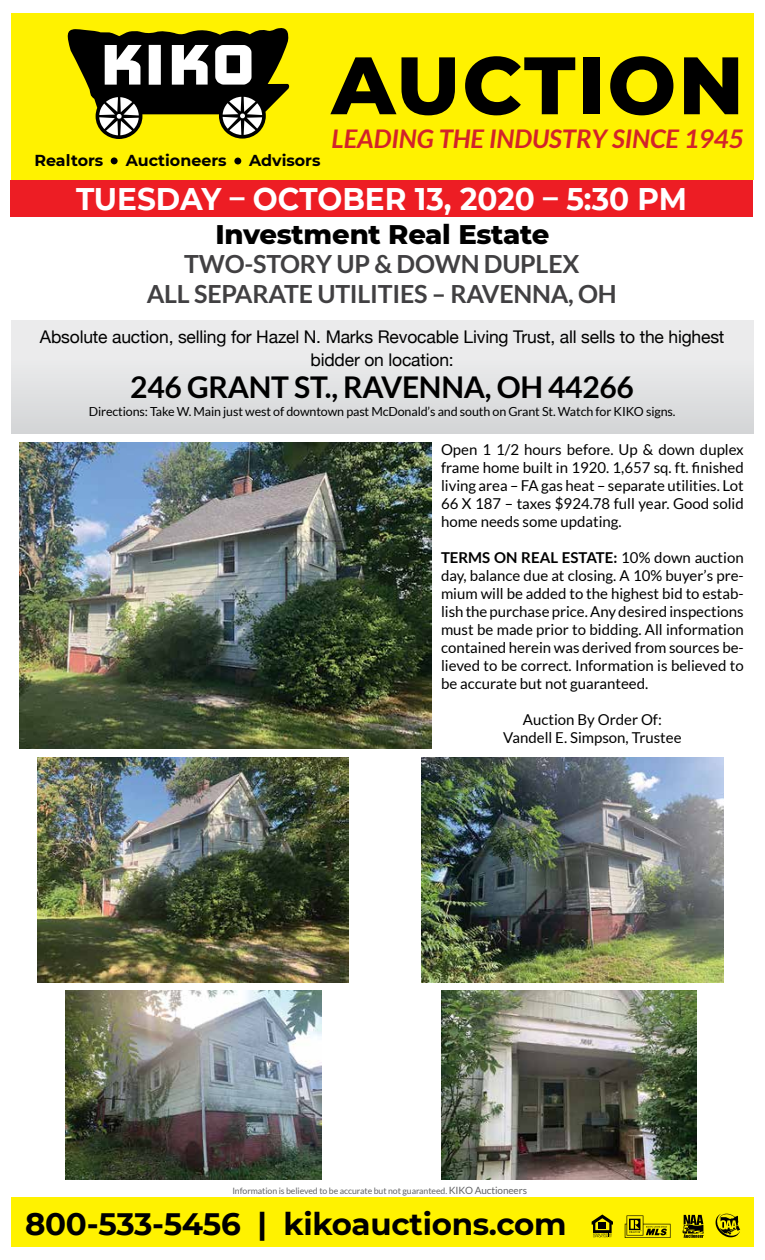
<style>
.page{position:relative;width:765px;height:1260px;background:#fff}
.page>*{position:absolute;margin:0;border:0;box-sizing:border-box;transform-origin:0 0}
.t1{font:800 81.25px "Montserrat";letter-spacing:.025em;color:#000}
.t2{font:700 31.25px "Montserrat";color:#fff;scale:.95 1}
.t3{font:700 31px "Montserrat";letter-spacing:-.01em;color:#000}
.t4{font:700 30px "Lato";letter-spacing:-.01em;color:#000}
.t5{font:800 27.5px "Montserrat";letter-spacing:-.01em;color:#000}
.t6{font:italic 700 25.75px "Lato";color:#d2232a}
.t7{font:700 25px/30px "Lato";letter-spacing:-.01em;color:#414042;text-align:center}
.t8{font:17.5px/23.8px "Helvetica Neue";letter-spacing:-.01em;color:#000;text-align:center}
.t9{font:700 15.88px "Montserrat";color:#000}
.t10{font:15px/18px "Lato";color:#000;text-align:justify}
.t11{font:12.5px "Lato";letter-spacing:-.01em;color:#000}
.t12{font:8.75px "Lato";letter-spacing:-.01em;color:#636466}
.s1{font-weight:700}
.s2{font-size:10px}
</style>
<div class="page">
<div style="left:11px;top:1197px;width:743px;height:49px;background:#fff200"></div>
<svg style="left:592px;top:1215px;width:21px;height:22px"></svg>
<svg style="left:625px;top:1215px;width:45px;height:23px"></svg>
<svg style="left:682px;top:1215px;width:22px;height:23px"></svg>
<svg style="left:716px;top:1214px;width:24px;height:24px"></svg>
<div style="left:11px;top:320px;width:743px;height:113px;background:linear-gradient(to bottom,#f0f0f1,#d6d7d9)"></div>
<div style="left:10px;top:180px;width:743px;height:36px;background:#ed1d24"></div>
<img style="left:20px;top:443px;width:412px;height:306px">
<img style="left:38px;top:758px;width:311px;height:225px">
<img style="left:421px;top:758px;width:303px;height:225px">
<img style="left:441px;top:990px;width:256px;height:189px">
<img style="left:65px;top:990px;width:256px;height:189px">
<div style="left:11px;top:13px;width:743px;height:167px;background:#fff200"></div>
<svg style="left:67px;top:28px;width:223px;height:111px"></svg>
<div style="left:111px;top:157px;width:7px;height:7px;background:#000;border-radius:50%"></div>
<div style="left:234px;top:158px;width:7px;height:6px;background:#000;border-radius:50%"></div>
<p class="t9" style="left:34px;top:149px;width:70px">Realtors</p>
<p class="t9" style="left:126px;top:149px;width:102px">Auctioneers</p>
<p class="t9" style="left:249px;top:149px;width:73px">Advisors</p>
<h1 class="t1" style="left:332px;top:26px;width:414px">AUCTION</h1>
<h3 class="t6" style="left:332px;top:124px;width:414px">LEADING THE INDUSTRY SINCE 1945</h3>
<h2 class="t2" style="left:76px;top:177px;width:645px">TUESDAY – OCTOBER 13, 2020 – 5:30 PM</h2>
<h3 class="t5" style="left:215px;top:214px;width:336px">Investment Real Estate</h3>
<h3 class="t7" style="left:147px;top:249px;width:472px">TWO-STORY UP &amp; DOWN DUPLEX<br>ALL SEPARATE UTILITIES – RAVENNA, OH</h3>
<p class="t8" style="left:40px;top:326px;width:686px">Absolute auction, selling for Hazel N. Marks Revocable Living Trust, all sells to the highest bidder on location:</p>
<h3 class="t4" style="left:130px;top:370px;width:505px">246 GRANT ST., RAVENNA, OH 44266</h3>
<p class="t11" style="left:89px;top:405px;width:588px">Directions: Take W. Main just west of downtown past McDonald’s and south on Grant St. Watch for KIKO signs.</p>
<p class="t10" style="left:441px;top:440px;width:304px">Open 1 1/2 hours before. Up &amp; down duplex frame home built in 1920. 1,657 sq. ft. finished living area – FA gas heat – separate utilities. Lot 66 X 187 – taxes $924.78 full year. Good solid home needs some updating.</p>
<p class="t10" style="left:441px;top:548px;width:304px"><span class="s1">TERMS ON REAL ESTATE:</span> 10% down auction day, balance due at closing. A 10% buyer’s pre&shy;mium will be added to the highest bid to estab&shy;lish the purchase price. Any desired inspections must be made prior to bidding. All information contained herein was derived from sources be&shy;lieved to be correct. Information is believed to be accurate but not guaranteed.</p>
<p class="t10" style="left:503px;top:710px;width:180px;text-align:center">Auction By Order Of:<br>Vandell E. Simpson, Trustee</p>
<p class="t12" style="left:232px;top:1186px;width:296px">Information is believed to be accurate but not guaranteed. <span class="s2">KIKO Auctioneers</span></p>
<h3 class="t3" style="left:25px;top:1202px;width:543px">800-533-5456 | kikoauctions.com</h3>
</div>
